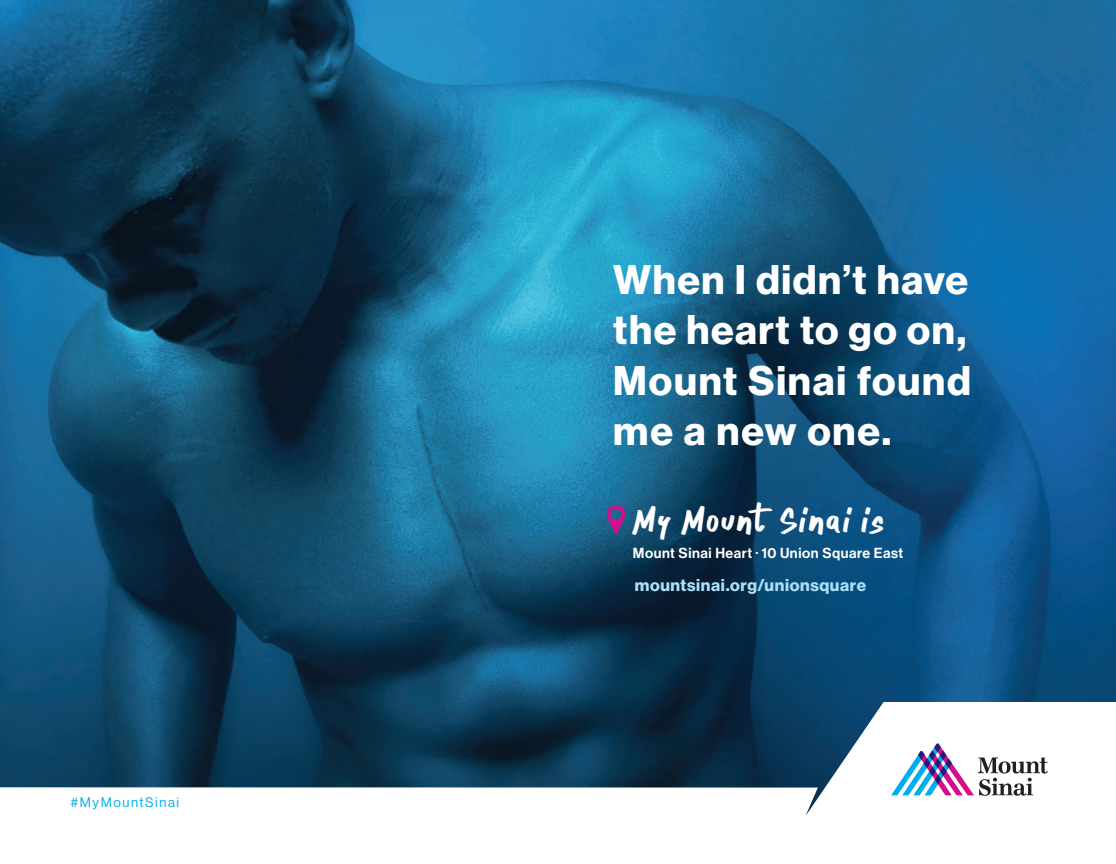
<style>
.page{position:relative;width:1116px;height:864px;background:#fff}
.page>*{position:absolute;margin:0;border:0;box-sizing:border-box;transform-origin:0 0}
.t1{font:44.1px "ONEFINGER CRE";letter-spacing:.025em;color:#fff}
.t2{font:40.5px/50.5px "N Haas Grotesk DS Std 75 Bd";letter-spacing:.04em;color:#fff;text-align:justify}
.t3{font:16.85px "N Haas Grotesk DS Std 75 Bd";letter-spacing:.035em;color:#aae0f9}
.t4{font:14.3px "N Haas Grotesk DS Std 65 Md";letter-spacing:.04em;color:#fff}
.t5{font:13.5px "N Haas Grotesk DS Std 55 Rg";letter-spacing:.115em;color:#00aeef}
</style>
<div class="page">
<img style="left:0;top:0;width:1116px;height:702px">
<svg style="left:0;top:702px;width:939px;height:114px"></svg>
<svg style="left:891px;top:744px;width:157px;height:52px"></svg>
<svg style="left:607px;top:505px;width:18px;height:30px"></svg>
<p class="t5" style="left:71px;top:795px;width:110px">#MyMountSinai</p>
<p class="t2" style="left:613px;top:255px;width:359px">When I didn’t have the heart to go on, Mount Sinai found me a new one.</p>
<p class="t1" style="left:633px;top:493px;width:254px">My Mount Sinai is</p>
<p class="t4" style="left:633px;top:545px;width:272px">Mount Sinai Heart <sup>.</sup> 10 Union Square East</p>
<p class="t3" style="left:635px;top:575px;width:233px">mountsinai.org/unionsquare</p>
</div>
